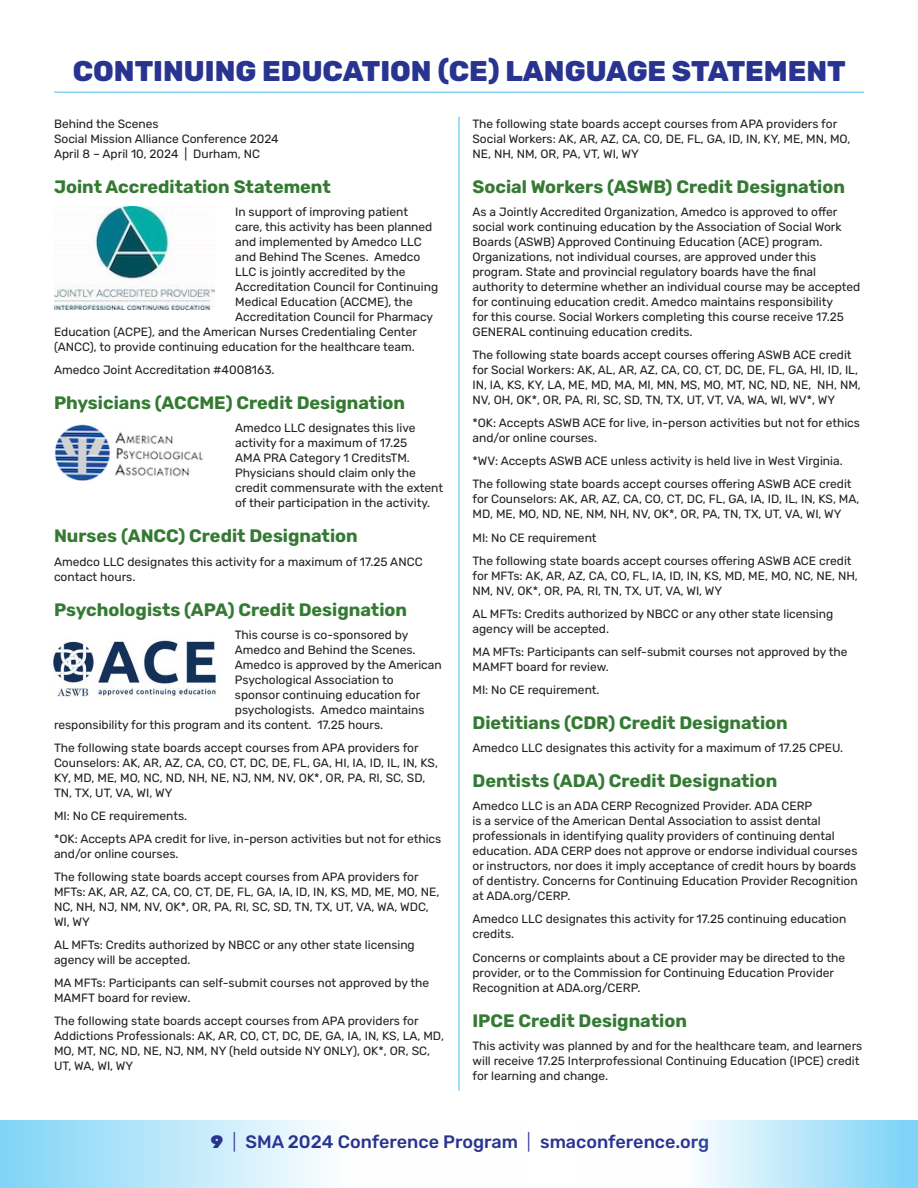
<style>
.page{position:relative;width:918px;height:1188px;background:#fff}
.page>*{position:absolute;margin:0;border:0;box-sizing:border-box;transform-origin:0 0}
.navy_header_rubik{font:800 28.5px "Rubik";color:#293490}
.rubik_green_sub{font:700 18px "Rubik";color:#347a33}
.t1{font:500 18px "Rubik";color:#293490}
.rubik_small_body{font:12px/15px "Rubik";color:#231f20}
.s1{font-weight:900}
.s2{font-weight:300}
</style>
<div class="page">
<svg style="left:0;top:1120px;width:324px;height:68px;background:#b9e7fa"></svg>
<svg style="left:700px;top:1120px;width:218px;height:68px;background:#b6e6fa"></svg>
<hr style="left:54px;top:91px;width:810px;height:2px;background:#80d4f7">
<img style="left:53px;top:640px;width:164px;height:57px">
<img style="left:54px;top:425px;width:149px;height:56px">
<img style="left:54px;top:207px;width:161px;height:103px">
<hr style="left:458px;top:117px;width:2px;height:974px;background:#80d4f7">
<p class="navy_header_rubik" style="left:73px;top:54px;width:775px">CONTINUING EDUCATION (CE) LANGUAGE STATEMENT</p>
<p class="rubik_small_body" style="left:54px;top:117px;width:226px">Behind the Scenes<br>Social Mission Alliance Conference 2024<br>April 8 – April 10, 2024 | Durham, NC</p>
<p class="rubik_green_sub" style="left:54px;top:176px;width:278px">Joint Accreditation Statement</p>
<p class="rubik_small_body" style="left:235px;top:205px;width:174px">In support of improving patient</p>
<p class="rubik_small_body" style="left:235px;top:220px;width:199px">care, this activity has been planned</p>
<p class="rubik_small_body" style="left:235px;top:235px;width:188px">and implemented by Amedco LLC</p>
<p class="rubik_small_body" style="left:235px;top:250px;width:187px">and Behind The Scenes. Amedco</p>
<p class="rubik_small_body" style="left:235px;top:265px;width:172px">LLC is jointly accredited by the</p>
<p class="rubik_small_body" style="left:235px;top:280px;width:205px">Accreditation Council for Continuing</p>
<p class="rubik_small_body" style="left:235px;top:295px;width:179px">Medical Education (ACCME), the</p>
<p class="rubik_small_body" style="left:235px;top:310px;width:200px">Accreditation Council for Pharmacy</p>
<p class="rubik_small_body" style="left:54px;top:325px;width:364px">Education (ACPE), and the American Nurses Credentialing Center</p>
<p class="rubik_small_body" style="left:54px;top:340px;width:362px">(ANCC), to provide continuing education for the healthcare team.</p>
<p class="rubik_small_body" style="left:54px;top:363px;width:222px">Amedco Joint Accreditation #4008163.</p>
<p class="rubik_green_sub" style="left:54px;top:393px;width:353px">Physicians (ACCME) Credit Designation</p>
<p class="rubik_small_body" style="left:235px;top:421px;width:209px">Amedco LLC designates this live activity for a maximum of 17.25<br>AMA PRA Category 1 CreditsTM.<br>Physicians should claim only the credit commensurate with the extent of their participation in the activity.</p>
<p class="rubik_green_sub" style="left:54px;top:526px;width:305px">Nurses (ANCC) Credit Designation</p>
<p class="rubik_small_body" style="left:54px;top:554px;width:370px">Amedco LLC designates this activity for a maximum of 17.25 ANCC contact hours.</p>
<p class="rubik_green_sub" style="left:54px;top:599px;width:355px">Psychologists (APA) Credit Designation</p>
<p class="rubik_small_body" style="left:235px;top:628px;width:175px">This course is co-sponsored by</p>
<p class="rubik_small_body" style="left:235px;top:643px;width:182px">Amedco and Behind the Scenes.</p>
<p class="rubik_small_body" style="left:235px;top:658px;width:208px">Amedco is approved by the American</p>
<p class="rubik_small_body" style="left:235px;top:673px;width:160px">Psychological Association to</p>
<p class="rubik_small_body" style="left:235px;top:688px;width:187px">sponsor continuing education for</p>
<p class="rubik_small_body" style="left:235px;top:703px;width:191px">psychologists. Amedco maintains</p>
<p class="rubik_small_body" style="left:54px;top:718px;width:331px">responsibility for this program and its content. 17.25 hours.</p>
<p class="rubik_small_body" style="left:54px;top:741px;width:386px">The following state boards accept courses from APA providers for Counselors: AK, AR, AZ, CA, CO, CT, DC, DE, FL, GA, HI, IA, ID, IL, IN, KS, KY, MD, ME, MO, NC, ND, NH, NE, NJ, NM, NV, OK*, OR, PA, RI, SC, SD, TN, TX, UT, VA, WI, WY</p>
<p class="rubik_small_body" style="left:54px;top:809px;width:135px">MI: No CE requirements.</p>
<p class="rubik_small_body" style="left:54px;top:832px;width:389px">*OK: Accepts APA credit for live, in-person activities but not for ethics and/or online courses.</p>
<p class="rubik_small_body" style="left:54px;top:870px;width:387px">The following state boards accept courses from APA providers for MFTs: AK, AR, AZ, CA, CO, CT, DE, FL, GA, IA, ID, IN, KS, MD, ME, MO, NE, NC, NH, NJ, NM, NV, OK*, OR, PA, RI, SC, SD, TN, TX, UT, VA, WA, WDC, WI, WY</p>
<p class="rubik_small_body" style="left:54px;top:938px;width:362px">AL MFTs: Credits authorized by NBCC or any other state licensing agency will be accepted.</p>
<p class="rubik_small_body" style="left:54px;top:976px;width:377px">MA MFTs: Participants can self-submit courses not approved by the<br>MAMFT board for review.</p>
<p class="rubik_small_body" style="left:54px;top:1014px;width:392px">The following state boards accept courses from APA providers for Addictions Professionals: AK, AR, CO, CT, DC, DE, GA, IA, IN, KS, LA, MD, MO, MT, NC, ND, NE, NJ, NM, NY (held outside NY ONLY), OK*, OR, SC, UT, WA, WI, WY</p>
<p class="rubik_small_body" style="left:472px;top:117px;width:379px">The following state boards accept courses from APA providers for<br>Social Workers: AK, AR, AZ, CA, CO, DE, FL, GA, ID, IN, KY, ME, MN, MO,<br>NE, NH, NM, OR, PA, VT, WI, WY</p>
<p class="rubik_green_sub" style="left:472px;top:176px;width:374px">Social Workers (ASWB) Credit Designation</p>
<p class="rubik_small_body" style="left:472px;top:205px;width:389px">As a Jointly Accredited Organization, Amedco is approved to offer social work continuing education by the Association of Social Work Boards (ASWB) Approved Continuing Education (ACE) program.<br>Organizations, not individual courses, are approved under this program. State and provincial regulatory boards have the final authority to determine whether an individual course may be accepted for continuing education credit. Amedco maintains responsibility<br>for this course. Social Workers completing this course receive 17.25<br>GENERAL continuing education credits.</p>
<p class="rubik_small_body" style="left:472px;top:348px;width:390px">The following state boards accept courses offering ASWB ACE credit for Social Workers: AK, AL, AR, AZ, CA, CO, CT, DC, DE, FL, GA, HI, ID, IL, IN, IA, KS, KY, LA, ME, MD, MA, MI, MN, MS, MO, MT, NC, ND, NE, NH, NM, NV, OH, OK*, OR, PA, RI, SC, SD, TN, TX, UT, VT, VA, WA, WI, WV*, WY</p>
<p class="rubik_small_body" style="left:472px;top:416px;width:389px">*OK: Accepts ASWB ACE for live, in-person activities but not for ethics and/or online courses.</p>
<p class="rubik_small_body" style="left:472px;top:454px;width:372px">*WV: Accepts ASWB ACE unless activity is held live in West Virginia.</p>
<p class="rubik_small_body" style="left:472px;top:477px;width:389px">The following state boards accept courses offering ASWB ACE credit for Counselors: AK, AR, AZ, CA, CO, CT, DC, FL, GA, IA, ID, IL, IN, KS, MA,<br>MD, ME, MO, ND, NE, NM, NH, NV, OK*, OR, PA, TN, TX, UT, VA, WI, WY</p>
<p class="rubik_small_body" style="left:472px;top:530px;width:126px">MI: No CE requirement</p>
<p class="rubik_small_body" style="left:472px;top:554px;width:387px">The following state boards accept courses offering ASWB ACE credit for MFTs: AK, AR, AZ, CA, CO, FL, IA, ID, IN, KS, MD, ME, MO, NC, NE, NH,<br>NM, NV, OK*, OR, PA, RI, TN, TX, UT, VA, WI, WY</p>
<p class="rubik_small_body" style="left:472px;top:607px;width:362px">AL MFTs: Credits authorized by NBCC or any other state licensing agency will be accepted.</p>
<p class="rubik_small_body" style="left:472px;top:645px;width:377px">MA MFTs: Participants can self-submit courses not approved by the<br>MAMFT board for review.</p>
<p class="rubik_small_body" style="left:472px;top:683px;width:129px">MI: No CE requirement.</p>
<p class="rubik_green_sub" style="left:472px;top:712px;width:317px">Dietitians (CDR) Credit Designation</p>
<p class="rubik_small_body" style="left:472px;top:741px;width:372px">Amedco LLC designates this activity for a maximum of 17.25 CPEU.</p>
<p class="rubik_green_sub" style="left:472px;top:771px;width:306px">Dentists (ADA) Credit Designation</p>
<p class="rubik_small_body" style="left:472px;top:799px;width:387px">Amedco LLC is an ADA CERP Recognized Provider. ADA CERP<br>is a service of the American Dental Association to assist dental professionals in identifying quality providers of continuing dental education. ADA CERP does not approve or endorse individual courses or instructors, nor does it imply acceptance of credit hours by boards of dentistry. Concerns for Continuing Education Provider Recognition at ADA.org/CERP.</p>
<p class="rubik_small_body" style="left:472px;top:912px;width:375px">Amedco LLC designates this activity for 17.25 continuing education credits.</p>
<p class="rubik_small_body" style="left:472px;top:950px;width:374px">Concerns or complaints about a CE provider may be directed to the provider, or to the Commission for Continuing Education Provider<br>Recognition at ADA.org/CERP.</p>
<p class="rubik_green_sub" style="left:472px;top:1010px;width:216px">IPCE Credit Designation</p>
<p class="rubik_small_body" style="left:472px;top:1039px;width:391px">This activity was planned by and for the healthcare team, and learners will receive 17.25 Interprofessional Continuing Education (IPCE) credit for learning and change.</p>
<h2 class="t1" style="left:211px;top:1129px;width:500px"><span class="s1">9</span> <span class="s2">|</span> SMA 2024 Conference Program <span class="s2">|</span> smaconference.org</h2>
</div>
